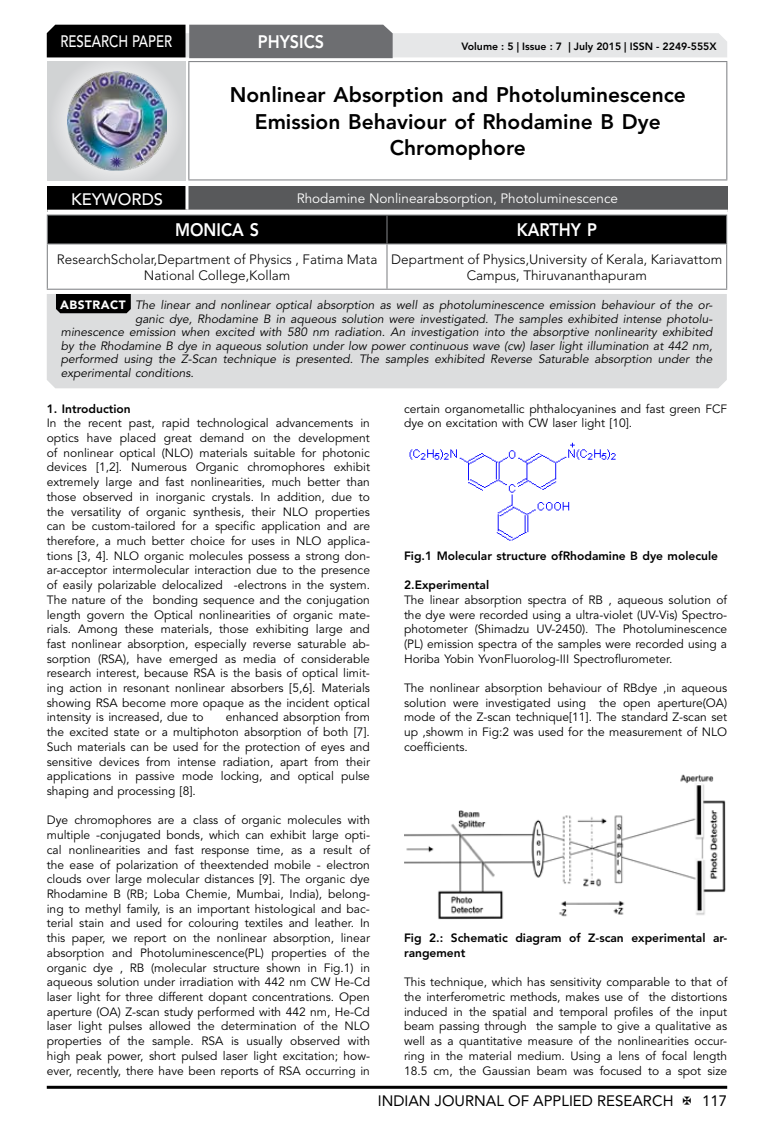
<style>
.page{position:relative;width:774px;height:1136px;background:#fff}
.page>*{position:absolute;margin:0;border:0;box-sizing:border-box;transform-origin:0 0}
.t1{font:800 21px/26.2px "Avenir LT Std";color:#000;text-align:center}
.t2{font:800 18px "Avenir LT Std";color:#fff;scale:.9 1}
.t3{font:500 16.5px "Avenir LT Std";color:#fff;scale:.8 1}
.t4{font:500 16.5px "Avenir LT Std";color:#fff}
.t5{font:15px "Avenir LT Std";color:#000}
.t6{font:300 13.5px/16.2px "Avenir LT Std";color:#000;text-align:center}
.t7{font:13.5px "Avenir LT Std";color:#fff}
.t8{font:12px/14.7px "Avenir LT Std";color:#000;text-align:justify}
.t9{font:italic 12px "Avenir LT Std";color:#000}
.t10{font:800 12px/14.7px "Avenir LT Std";color:#000}
.t11{font:800 10.5px "Avenir LT Std";color:#000}
.s1{font-weight:900;font-style:normal;color:#fff}
</style>
<div class="page">
<hr style="left:47px;top:1085px;width:680px;height:3px;background:#000">
<div style="left:48px;top:62px;width:137px;height:118px;background:linear-gradient(to right,#d9dadb,#d9dadb)"></div>
<img style="left:68px;top:71px;width:99px;height:100px">
<svg style="left:47px;top:25px;width:680px;height:33px;background:#979899"></svg>
<hr style="left:188px;top:61px;width:539px;height:1px;background:#808285">
<hr style="left:188px;top:62px;width:1px;height:117px;background:#808285">
<hr style="left:726px;top:62px;width:1px;height:117px;background:#808285">
<hr style="left:188px;top:179px;width:539px;height:1px;background:#808285">
<hr style="left:47px;top:214px;width:340px;height:1px;background:#808285">
<hr style="left:387px;top:214px;width:340px;height:1px;background:#808285">
<div style="left:47px;top:215px;width:680px;height:28px;background:#000"></div>
<hr style="left:47px;top:243px;width:340px;height:1px;background:#808285">
<hr style="left:47px;top:244px;width:1px;height:45px;background:#808285">
<hr style="left:387px;top:243px;width:340px;height:1px;background:#808285">
<hr style="left:386px;top:244px;width:1px;height:45px;background:#808285">
<hr style="left:726px;top:244px;width:1px;height:45px;background:#808285">
<hr style="left:47px;top:289px;width:340px;height:1px;background:#808285">
<hr style="left:387px;top:289px;width:340px;height:1px;background:#808285">
<div style="left:47px;top:186px;width:140px;height:25px;background:#000"></div>
<div style="left:187px;top:186px;width:541px;height:25px;background:#58595b"></div>
<hr style="left:185px;top:186px;width:3px;height:24px;background:#fff">
<hr style="left:47px;top:210px;width:140px;height:3px;background:#fff">
<hr style="left:187px;top:210px;width:541px;height:3px;background:#fff">
<div style="left:47px;top:294px;width:680px;height:94px;background:#dcddde"></div>
<svg style="left:56px;top:294px;width:75px;height:19px"></svg>
<img style="left:409px;top:442px;width:207px;height:99px">
<img style="left:404px;top:774px;width:322px;height:146px">
<h3 class="t3" style="left:60px;top:32px;width:139px">RESEARCH PAPER</h3>
<h2 class="t2" style="left:258px;top:31px;width:75px">PHYSICS</h2>
<p class="t11" style="left:461px;top:41px;width:257px">Volume : 5 | Issue : 7 | July 2015 | ISSN - 2249-555X</p>
<h1 class="t1" style="left:230px;top:82px;width:458px">Nonlinear Absorption and Photoluminescence<br>Emission Behaviour of Rhodamine B Dye<br>Chromophore</h1>
<h3 class="t4" style="left:71px;top:189px;width:94px">KEYWORDS</h3>
<p class="t7" style="left:297px;top:190px;width:323px">Rhodamine Nonlinearabsorption, Photoluminescence</p>
<h2 class="t2" style="left:175px;top:219px;width:95px">MONICA S</h2>
<h2 class="t2" style="left:517px;top:219px;width:91px">KARTHY P</h2>
<p class="t6" style="left:57px;top:251px;width:322px">ResearchScholar,Department of Physics , Fatima Mata<br>National College,Kollam</p>
<p class="t6" style="left:391px;top:251px;width:333px">Department of Physics,University of Kerala, Kariavattom<br>Campus, Thiruvananthapuram</p>
<p class="t9" style="left:60px;top:298px;width:654px"><span class="s1">ABSTRACT</span> The linear and nonlinear optical absorption as well as photoluminescence emission behaviour of the or-</p>
<p class="t9" style="left:135px;top:311px;width:579px">ganic dye, Rhodamine B in aqueous solution were investigated. The samples exhibited intense photolu-</p>
<p class="t9" style="left:61px;top:325px;width:653px">minescence emission when excited with 580 nm radiation. An investigation into the absorptive nonlinearity exhibited</p>
<p class="t9" style="left:61px;top:338px;width:653px">by the Rhodamine B dye in aqueous solution under low power continuous wave (cw) laser light illumination at 442 nm,</p>
<p class="t9" style="left:61px;top:352px;width:653px">performed using the Z-Scan technique is presented. The samples exhibited Reverse Saturable absorption under the</p>
<p class="t9" style="left:61px;top:365px;width:135px">experimental conditions.</p>
<p class="t10" style="left:47px;top:401px;width:85px">1. Introduction</p>
<p class="t8" style="left:47px;top:416px;width:325px">In the recent past, rapid technological advancements in optics have placed great demand on the development of nonlinear optical (NLO) materials suitable for photonic devices [1,2]. Numerous Organic chromophores exhibit extremely large and fast nonlinearities, much better than those observed in inorganic crystals. In addition, due to the versatility of organic synthesis, their NLO properties can be custom-tailored for a specific application and are therefore, a much better choice for uses in NLO applica&shy;tions [3, 4]. NLO organic molecules possess a strong don&shy;ar-acceptor intermolecular interaction due to the presence of easily polarizable delocalized -electrons in the system.<br>The nature of the bonding sequence and the conjugation length govern the Optical nonlinearities of organic mate&shy;rials. Among these materials, those exhibiting large and fast nonlinear absorption, especially reverse saturable ab&shy;sorption (RSA), have emerged as media of considerable research interest, because RSA is the basis of optical limit&shy;ing action in resonant nonlinear absorbers [5,6]. Materials showing RSA become more opaque as the incident optical intensity is increased, due to</p>
<p class="t8" style="left:404px;top:401px;width:325px">certain organometallic phthalocyanines and fast green FCF dye on excitation with CW laser light [10].</p>
<p class="t10" style="left:404px;top:548px;width:315px">Fig.1 Molecular structure ofRhodamine B dye molecule</p>
<p class="t10" style="left:404px;top:577px;width:87px">2.Experimental</p>
<p class="t8" style="left:404px;top:592px;width:325px">The linear absorption spectra of RB , aqueous solution of the dye were recorded using a ultra-violet (UV-Vis) Spectro&shy;photometer (Shimadzu UV-2450). The Photoluminescence (PL) emission spectra of the samples were recorded using a Horiba Yobin YvonFluorolog-III Spectroflurometer.</p>
<p class="t8" style="left:404px;top:680px;width:325px">The nonlinear absorption behaviour of RBdye ,in aqueous solution were investigated using the open aperture(OA) mode of the Z-scan technique[11]. The standard Z-scan set up ,showm in Fig:2 was used for the measurement of NLO coefficients.</p>
<p class="t8" style="left:47px;top:710px;width:325px;text-indent:179px">enhanced absorption from the excited state or a multiphoton absorption of both [7].<br>Such materials can be used for the protection of eyes and sensitive devices from intense radiation, apart from their applications in passive mode locking, and optical pulse shaping and processing [8].</p>
<p class="t8" style="left:47px;top:813px;width:325px">Dye chromophores are a class of organic molecules with multiple -conjugated bonds, which can exhibit large opti&shy;cal nonlinearities and fast response time, as a result of the ease of polarization of theextended mobile - electron clouds over large molecular distances [9]. The organic dye Rhodamine B (RB; Loba Chemie, Mumbai, India), belong&shy;ing to methyl family, is an important histological and bac&shy;terial stain and used for colouring textiles and leather. In this paper, we report on the nonlinear absorption, linear absorption and Photoluminescence(PL) properties of the organic dye , RB (molecular structure shown in Fig.1) in aqueous solution under irradiation with 442 nm CW He-Cd laser light for three different dopant concentrations. Open aperture (OA) Z-scan study performed with 442 nm, He-Cd laser light pulses allowed the determination of the NLO properties of the sample. RSA is usually observed with high peak power, short pulsed laser light excitation; how&shy;ever, recently, there have been reports of RSA occurring in</p>
<p class="t10" style="left:404px;top:930px;width:325px">Fig 2.: Schematic diagram of Z-scan experimental ar&shy;rangement</p>
<p class="t8" style="left:404px;top:974px;width:325px">This technique, which has sensitivity comparable to that of the interferometric methods, makes use of the distortions induced in the spatial and temporal profiles of the input beam passing through the sample to give a qualitative as well as a quantitative measure of the nonlinearities occur&shy;ring in the material medium. Using a lens of focal length 18.5 cm, the Gaussian beam was focused to a spot size</p>
<p class="t5" style="left:378px;top:1091px;width:297px">INDIAN JOURNAL OF APPLIED RESEARCH</p>
<p class="t5" style="left:702px;top:1091px;width:27px">117</p>
</div>
